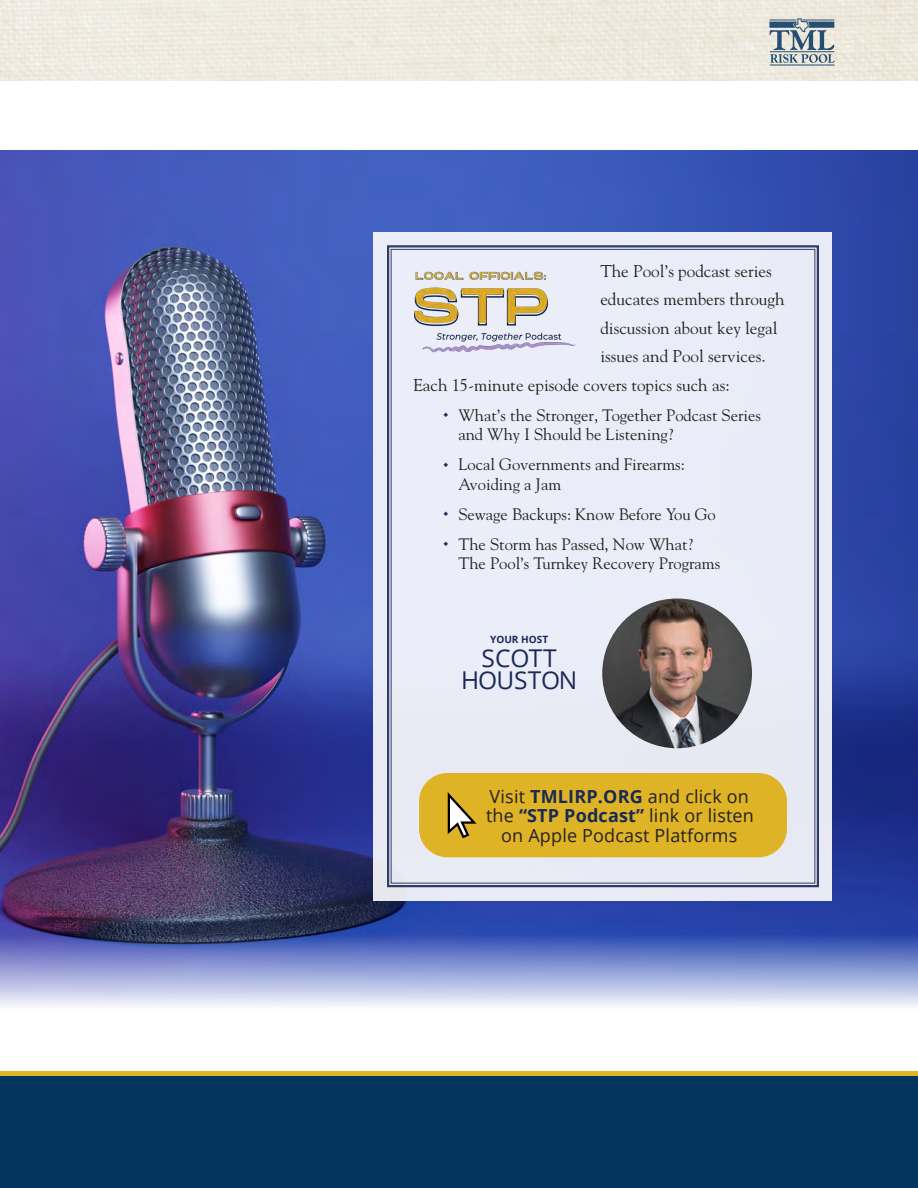
<style>
.page{position:relative;width:918px;height:1188px;background:#fff}
.page>*{position:absolute;margin:0;border:0;box-sizing:border-box;transform-origin:0 0}
.t1{font:24.45px "Open Sans";letter-spacing:-.005em;color:#1a2a56}
.t2{font:18px/19.5px "Open Sans";letter-spacing:.01em;color:#231f20;text-align:center}
.t3{font:17.1px "Goudy";color:#231f20}
.t4{font:16.5px/19.5px "Goudy";color:#231f20}
.t5{font:700 10.05px "Open Sans";color:#1a2a56}
.s1{font-size:33px;color:#1a2a56}
.s2{font-weight:700;color:#1a2a56}
</style>
<div class="page">
<img style="left:0;top:150px;width:918px;height:759px">
<div style="left:374px;top:232px;width:458px;height:669px;background:#e9ecf6"></div>
<svg style="left:387px;top:245px;width:432px;height:643px"></svg>
<img style="left:602px;top:598px;width:150px;height:150px;border-radius:75px">
<img style="left:414px;top:272px;width:163px;height:83px">
<div style="left:419px;top:773px;width:368px;height:84px;background:#deb325;border-radius:28px"></div>
<svg style="left:448px;top:792px;width:29px;height:46px"></svg>
<div style="left:0;top:1071px;width:918px;height:6px;background:#deb325"></div>
<svg style="left:0;top:909px;width:918px;height:98px;background:#7885c0"></svg>
<svg style="left:769px;top:19px;width:66px;height:44px;background:#9aa9b1"></svg>
<hr style="left:770px;top:65px;width:64px;height:1px;background:#244f73">
<hr style="left:802px;top:20px;width:32px;height:1px;background:#244f73">
<div style="left:0;top:1077px;width:918px;height:111px;background:#03355e"></div>
<p class="t3" style="left:600px;top:260px;width:173px">The Pool’s podcast series</p>
<p class="t3" style="left:600px;top:289px;width:186px">educates members through</p>
<p class="t3" style="left:600px;top:317px;width:179px">discussion about key legal</p>
<p class="t3" style="left:600px;top:346px;width:167px">issues and Pool services.</p>
<p class="t3" style="left:413px;top:374px;width:318px">Each 15-minute episode covers topics such as:</p>
<p class="t4" style="left:458px;top:405px;width:304px;text-indent:-16px"><span class="s1">·</span> What’s the Stronger, Together Podcast Series and Why I Should be Listening?</p>
<p class="t4" style="left:458px;top:454px;width:228px;text-indent:-16px"><span class="s1">·</span> Local Governments and Firearms:<br>Avoiding a Jam</p>
<p class="t4" style="left:442px;top:504px;width:275px"><span class="s1">·</span> Sewage Backups: Know Before You Go</p>
<p class="t4" style="left:458px;top:534px;width:263px;text-indent:-16px"><span class="s1">·</span> The Storm has Passed, Now What?<br>The Pool’s Turnkey Recovery Programs</p>
<p class="t5" style="left:490px;top:632px;width:60px">YOUR HOST</p>
<p class="t1" style="left:482px;top:642px;width:76px">SCOTT</p>
<p class="t1" style="left:461px;top:664px;width:118px">HOUSTON</p>
<p class="t2" style="left:486px;top:786px;width:269px">Visit <span class="s2">TMLIRP.ORG</span> and click on the <span class="s2">“STP Podcast”</span> link or listen on Apple Podcast Platforms</p>
</div>
